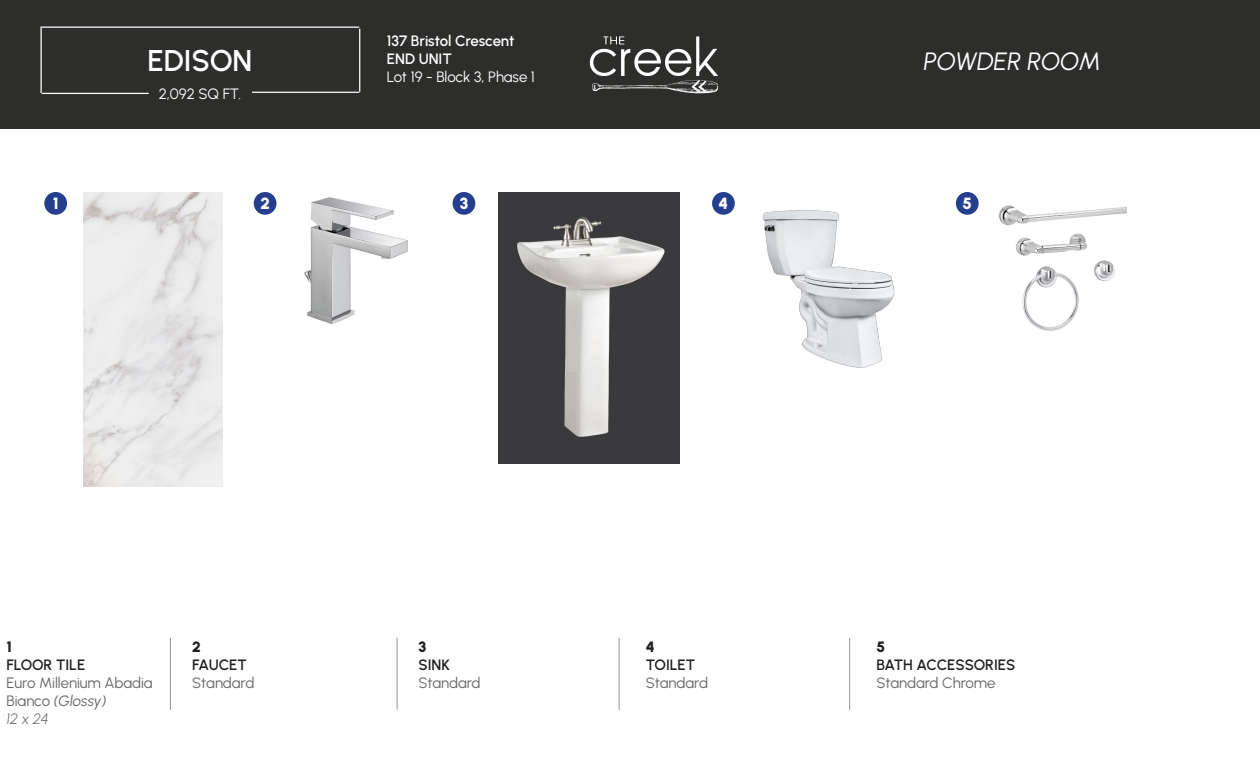
<style>
.page{position:relative;width:1260px;height:765px;background:#fff}
.page>*{position:absolute;margin:0;border:0;box-sizing:border-box;transform-origin:0 0}
.t1{font:600 30px "Urbanist";letter-spacing:-.005em;color:#fff}
.t2{font:italic 25px "Urbanist";color:#fff}
.t3{font:900 16.25px "Urbanist";color:#fff}
.t4{font:15px/18px "Urbanist";letter-spacing:-.005em;color:#67676a}
.t5{font:600 15px "Urbanist";color:#231f20}
.t6{font:15px "Urbanist";letter-spacing:-.005em;color:#fff}
.t7{font:600 15px/18px "Urbanist";letter-spacing:-.005em;color:#fff}
.t8{font:900 15px "Urbanist";color:#231f20}
.t9{font:italic 300 15px "Urbanist";color:#67676a}
.s1{font-style:italic}
</style>
<div class="page">
<div style="left:0;top:0;width:1260px;height:129px;background:#2d2d2c"></div>
<img style="left:589px;top:36px;width:130px;height:58px">
<hr style="left:42px;top:93px;width:107px;height:1px;background:#fff">
<hr style="left:41px;top:28px;width:1px;height:65px;background:#fff">
<hr style="left:41px;top:27px;width:318px;height:1px;background:#fff">
<hr style="left:359px;top:29px;width:1px;height:63px;background:#fff">
<hr style="left:252px;top:92px;width:107px;height:1px;background:#fff">
<div style="left:44px;top:192px;width:23px;height:23px;background:#253f8e;border-radius:50%"></div>
<div style="left:254px;top:192px;width:22px;height:23px;background:#253f8e;border-radius:50%"></div>
<div style="left:453px;top:192px;width:22px;height:23px;background:#253f8e;border-radius:50%"></div>
<div style="left:712px;top:192px;width:23px;height:23px;background:#253f8e;border-radius:50%"></div>
<img style="left:83px;top:192px;width:140px;height:294px">
<img style="left:304px;top:198px;width:104px;height:126px">
<img style="left:498px;top:192px;width:181px;height:272px">
<img style="left:762px;top:210px;width:133px;height:158px">
<hr style="left:170px;top:638px;width:1px;height:72px;background:#2d272a">
<hr style="left:397px;top:638px;width:1px;height:72px;background:#2d272a">
<hr style="left:619px;top:638px;width:1px;height:72px;background:#2d272a">
<hr style="left:849px;top:638px;width:1px;height:72px;background:#2d272a">
<img style="left:999px;top:205px;width:128px;height:126px">
<div style="left:956px;top:192px;width:23px;height:23px;background:#253f8e;border-radius:50%"></div>
<h1 class="t1" style="left:147px;top:41px;width:106px">EDISON</h1>
<p class="t6" style="left:159px;top:84px;width:84px">2,092 SQ FT.</p>
<p class="t7" style="left:387px;top:31px;width:129px">137 Bristol Crescent<br>END UNIT</p>
<p class="t6" style="left:387px;top:67px;width:149px">Lot 19 - Block 3, Phase 1</p>
<p class="t3" style="left:53px;top:192px;width:7px">1</p>
<p class="t3" style="left:260px;top:192px;width:11px">2</p>
<p class="t3" style="left:460px;top:192px;width:10px">3</p>
<p class="t3" style="left:719px;top:192px;width:11px">4</p>
<p class="t2" style="left:924px;top:45px;width:179px">POWDER ROOM</p>
<p class="t3" style="left:963px;top:192px;width:11px">5</p>
<p class="t8" style="left:6px;top:636px;width:7px">1</p>
<p class="t5" style="left:6px;top:655px;width:80px">FLOOR TILE</p>
<p class="t4" style="left:6px;top:673px;width:148px">Euro Millenium Abadia<br>Bianco <span class="s1">(Glossy)</span></p>
<p class="t9" style="left:6px;top:709px;width:44px">12 x 24</p>
<p class="t8" style="left:192px;top:636px;width:10px">2</p>
<p class="t5" style="left:192px;top:655px;width:56px">FAUCET</p>
<p class="t4" style="left:192px;top:673px;width:64px">Standard</p>
<p class="t8" style="left:418px;top:636px;width:9px">3</p>
<p class="t5" style="left:418px;top:655px;width:33px">SINK</p>
<p class="t4" style="left:418px;top:673px;width:64px">Standard</p>
<p class="t8" style="left:646px;top:636px;width:10px">4</p>
<p class="t5" style="left:646px;top:655px;width:51px">TOILET</p>
<p class="t4" style="left:646px;top:673px;width:64px">Standard</p>
<p class="t8" style="left:876px;top:636px;width:10px">5</p>
<p class="t5" style="left:876px;top:655px;width:141px">BATH ACCESSORIES</p>
<p class="t4" style="left:876px;top:673px;width:121px">Standard Chrome</p>
</div>
